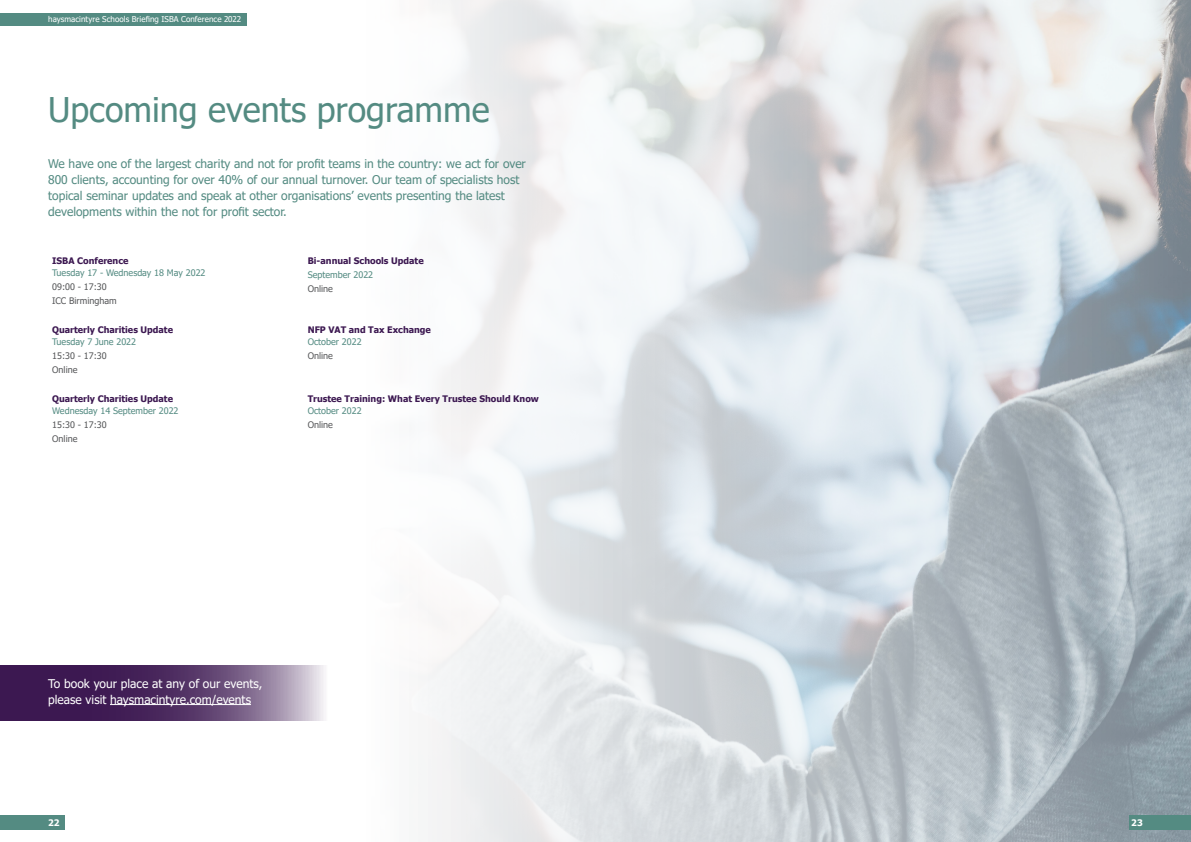
<style>
.page{position:relative;width:1191px;height:842px;background:#fff}
.page>*{position:absolute;margin:0;border:0;box-sizing:border-box;transform-origin:0 0}
.t1{font:34px "Tahoma";color:#548b82}
.t2{font:12px/16px "Tahoma";color:#548b82}
.t3{font:12px/16px "Tahoma";color:#fff}
.Subhead_-_green{font:700 9px "Tahoma";color:#3c1851}
.Sub_subhead{font:9px "Tahoma";color:#548b82}
.t4{font:9px "Tahoma";color:#57585a}
.t5{font:700 9px "Tahoma";color:#fff}
.t6{font:8px "Tahoma";letter-spacing:.005em;color:#fff}
</style>
<div class="page">
<img style="left:0;top:0;width:1191px;height:842px">
<svg style="left:0;top:665px;width:346px;height:55px;background:#6c527c"></svg>
<hr style="left:110px;top:704px;width:141px;height:1px;background:#fff">
<div style="left:1131px;top:815px;width:60px;height:14px;background:#548b82"></div>
<div style="left:1129px;top:815px;width:13px;height:14px;background:#548b82"></div>
<div style="left:0;top:815px;width:60px;height:14px;background:#548b82"></div>
<div style="left:48px;top:815px;width:16px;height:14px;background:#548b82"></div>
<div style="left:0;top:13px;width:247px;height:13px;background:#548b82"></div>
<p class="t6" style="left:48px;top:14px;width:194px">haysmacintyre Schools Briefing ISBA Conference 2022</p>
<p class="t1" style="left:48px;top:87px;width:443px">Upcoming events programme</p>
<p class="t2" style="left:48px;top:157px;width:479px">We have one of the largest charity and not for profit teams in the country: we act for over 800 clients, accounting for over 40% of our annual turnover. Our team of specialists host topical seminar updates and speak at other organisations’ events presenting the latest developments within the not for profit sector.</p>
<p class="Subhead_-_green" style="left:52px;top:255px;width:78px">ISBA Conference</p>
<p class="Sub_subhead" style="left:52px;top:267px;width:155px">Tuesday 17 - Wednesday 18 May 2022</p>
<p class="t4" style="left:52px;top:281px;width:56px">09:00 - 17:30</p>
<p class="t4" style="left:52px;top:295px;width:66px">ICC Birmingham</p>
<p class="Subhead_-_green" style="left:52px;top:323px;width:122px">Quarterly Charities Update</p>
<p class="Sub_subhead" style="left:52px;top:336px;width:85px">Tuesday 7 June 2022</p>
<p class="t4" style="left:52px;top:350px;width:56px">15:30 - 17:30</p>
<p class="t4" style="left:52px;top:364px;width:27px">Online</p>
<p class="Subhead_-_green" style="left:52px;top:392px;width:122px">Quarterly Charities Update</p>
<p class="Sub_subhead" style="left:52px;top:405px;width:128px">Wednesday 14 September 2022</p>
<p class="t4" style="left:52px;top:419px;width:56px">15:30 - 17:30</p>
<p class="t4" style="left:52px;top:433px;width:27px">Online</p>
<p class="Subhead_-_green" style="left:308px;top:255px;width:117px">Bi-annual Schools Update</p>
<p class="Sub_subhead" style="left:308px;top:269px;width:67px">September 2022</p>
<p class="t4" style="left:308px;top:283px;width:27px">Online</p>
<p class="Subhead_-_green" style="left:308px;top:323px;width:125px">NFP VAT and Tax Exchange</p>
<p class="Sub_subhead" style="left:308px;top:336px;width:55px">October 2022</p>
<p class="t4" style="left:308px;top:350px;width:27px">Online</p>
<p class="Subhead_-_green" style="left:308px;top:392px;width:233px">Trustee Training: What Every Trustee Should Know</p>
<p class="Sub_subhead" style="left:308px;top:405px;width:55px">October 2022</p>
<p class="t4" style="left:308px;top:419px;width:27px">Online</p>
<p class="t3" style="left:48px;top:676px;width:216px">To book your place at any of our events, please visit haysmacintyre.com/events</p>
<p class="t5" style="left:48px;top:816px;width:13px">22</p>
<p class="t5" style="left:1131px;top:816px;width:13px">23</p>
</div>
